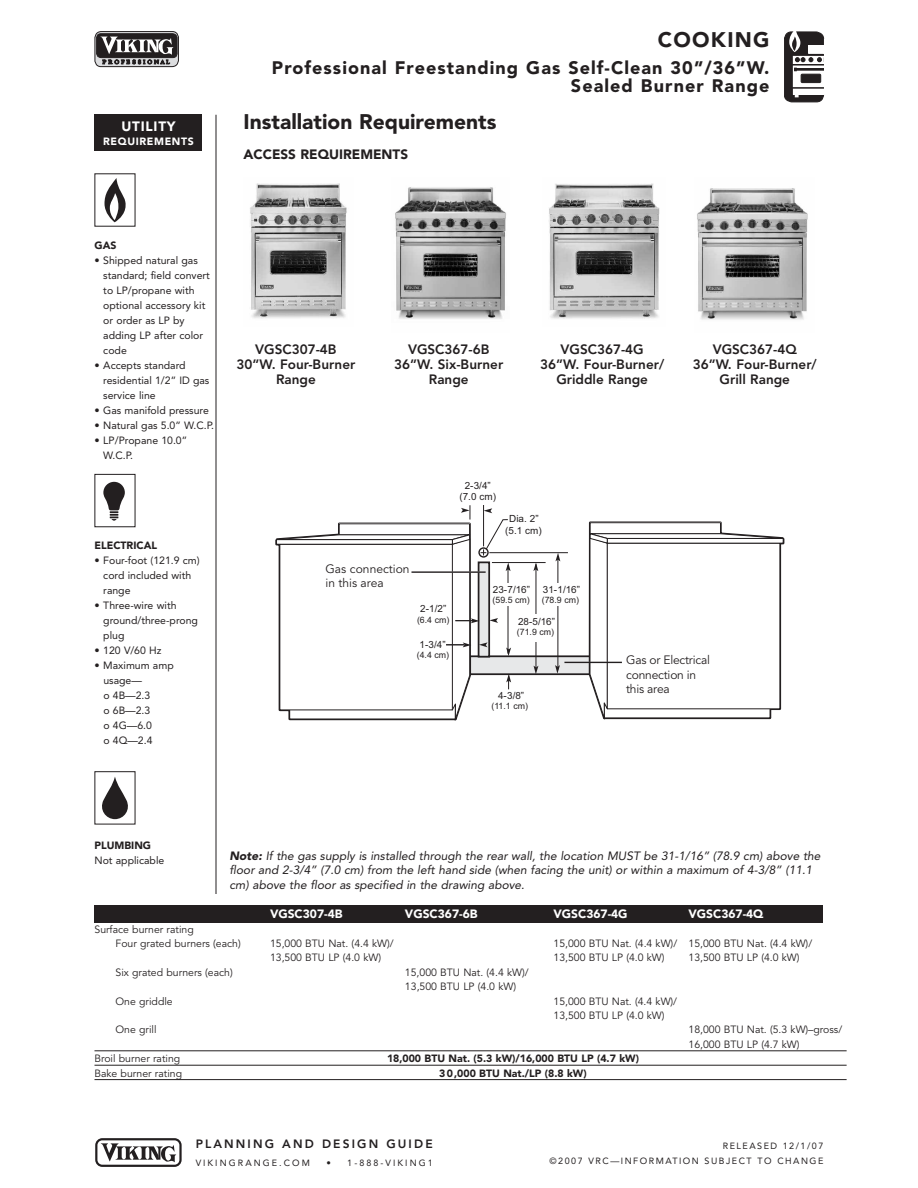
<style>
.page{position:relative;width:918px;height:1188px;background:#fff}
.page>*{position:absolute;margin:0;border:0;box-sizing:border-box;transform-origin:0 0}
.t1{font:900 21px "Avenir";color:#231f20}
.t2{font:900 21px "Avenir";letter-spacing:.06em;color:#231f20}
.t3{font:900 18px/18px "Avenir";letter-spacing:.06em;color:#231f20;text-align:right}
.t4{font:800 13.5px/15px "Avenir";color:#231f20;text-align:center}
.t5{font:900 13.5px "Avenir";color:#231f20}
.t6{font:900 13.5px "Avenir";letter-spacing:.06em;color:#fff}
.t7{font:12px/14.4px "Avenir";color:#231f20}
.t8{font:12px/14.5px "Avenir";letter-spacing:-.015em;color:#231f20}
.t9{font:900 12px "Avenir";color:#fff}
.t10{font:800 12px "Avenir";letter-spacing:.175em;color:#231f20}
.t11{font:10.5px/15px "Avenir";color:#231f20}
.t12{font:10.5px/14.4px "Avenir";color:#231f20}
.t13{font:900 10.5px "Avenir";color:#231f20}
.t14{font:900 10.5px "Avenir";letter-spacing:.06em;color:#fff}
.t15{font:9.9px/11.7px "Arial";color:#231f20;text-align:center}
.t16{font:9px/15px "Avenir";letter-spacing:.165em;color:#231f20;text-align:right}
.t17{font:9px "Avenir";letter-spacing:.23em;color:#231f20}
.t18{font:8.85px "Arial";color:#231f20}
.s1{font-weight:900}
</style>
<div class="page">
<div style="left:470px;top:656px;width:120px;height:18px;background:#e7e8e9"></div>
<div style="left:469px;top:655px;width:122px;height:20px;border:2px solid #231f20"></div>
<svg style="left:588px;top:521px;width:197px;height:199px"></svg>
<hr style="left:489px;top:552px;width:79px;height:1px;background:#231f20">
<hr style="left:558px;top:557px;width:1px;height:112px;background:#231f20">
<div style="left:541px;top:584px;width:41px;height:22px;background:#fff"></div>
<hr style="left:492px;top:562px;width:54px;height:1px;background:#231f20">
<hr style="left:536px;top:564px;width:1px;height:105px;background:#231f20">
<div style="left:516px;top:614px;width:40px;height:27px;background:#fff"></div>
<svg style="left:533px;top:562px;width:5px;height:9px"></svg>
<svg style="left:555px;top:553px;width:5px;height:8px"></svg>
<svg style="left:534px;top:666px;width:4px;height:8px"></svg>
<svg style="left:555px;top:665px;width:5px;height:9px"></svg>
<svg style="left:275px;top:505px;width:236px;height:216px"></svg>
<hr style="left:564px;top:662px;width:58px;height:1px;background:#231f20">
<hr style="left:411px;top:571px;width:75px;height:2px;background:#231f20">
<div style="left:94px;top:905px;width:730px;height:18px;background:#231f20"></div>
<hr style="left:94px;top:1051px;width:753px;height:1px;background:#231f20">
<hr style="left:94px;top:1065px;width:753px;height:1px;background:#231f20">
<hr style="left:94px;top:1079px;width:753px;height:1px;background:#231f20">
<hr style="left:216px;top:115px;width:1px;height:779px;background:#231f20">
<svg style="left:784px;top:31px;width:41px;height:71px"></svg>
<div style="left:824px;top:39px;width:6px;height:55px;background:#fff"></div>
<svg style="left:95px;top:1138px;width:87px;height:29px"></svg>
<svg style="left:95px;top:31px;width:84px;height:36px;background:#6d6a6b"></svg>
<div style="left:94px;top:115px;width:108px;height:36px;background:#231f20"></div>
<svg style="left:103px;top:482px;width:22px;height:39px"></svg>
<div style="left:94px;top:474px;width:41px;height:53px;border:1px solid #231f20"></div>
<svg style="left:102px;top:777px;width:26px;height:42px"></svg>
<svg style="left:105px;top:178px;width:21px;height:44px"></svg>
<img style="left:250px;top:183px;width:97px;height:136px">
<img style="left:395px;top:187px;width:111px;height:132px">
<img style="left:549px;top:183px;width:111px;height:136px">
<img style="left:697px;top:188px;width:111px;height:132px">
<p class="t6" style="left:121px;top:121px;width:56px">UTILITY</p>
<p class="t14" style="left:103px;top:137px;width:92px">REQUIREMENTS</p>
<h1 class="t2" style="left:658px;top:31px;width:113px">COOKING</h1>
<h2 class="t3" style="left:272px;top:60px;width:499px">Professional Freestanding Gas Self-Clean 30”/36”W.<br>Sealed Burner Range</h2>
<h1 class="t1" style="left:244px;top:113px;width:254px">Installation Requirements</h1>
<p class="t5" style="left:244px;top:149px;width:166px">ACCESS REQUIREMENTS</p>
<p class="t13" style="left:94px;top:241px;width:23px">GAS</p>
<p class="t11" style="left:103px;top:254px;width:108px;text-indent:-9px">• Shipped natural gas standard; field convert to LP/propane with optional accessory kit or order as LP by adding LP after color code</p>
<p class="t11" style="left:103px;top:359px;width:108px;text-indent:-9px">• Accepts standard residential 1/2” ID gas service line</p>
<p class="t11" style="left:94px;top:404px;width:116px">• Gas manifold pressure</p>
<p class="t11" style="left:94px;top:419px;width:121px">• Natural gas 5.0” W.C.P.</p>
<p class="t11" style="left:103px;top:434px;width:85px;text-indent:-9px">• LP/Propane 10.0”<br>W.C.P.</p>
<p class="t13" style="left:94px;top:541px;width:64px">ELECTRICAL</p>
<p class="t11" style="left:103px;top:554px;width:98px;text-indent:-9px">• Four-foot (121.9 cm) cord included with range</p>
<p class="t11" style="left:103px;top:599px;width:96px;text-indent:-9px">• Three-wire with ground/three-prong plug</p>
<p class="t11" style="left:94px;top:644px;width:68px">• 120 V/60 Hz</p>
<p class="t11" style="left:103px;top:659px;width:72px;text-indent:-9px">• Maximum amp usage—<br>o 4B—2.3<br>o 6B—2.3<br>o 4G—6.0<br>o 4Q—2.4</p>
<p class="t4" style="left:237px;top:343px;width:120px">VGSC307-4B<br>30”W. Four-Burner<br>Range</p>
<p class="t4" style="left:394px;top:343px;width:111px">VGSC367-6B<br>36”W. Six-Burner<br>Range</p>
<p class="t4" style="left:540px;top:343px;width:126px">VGSC367-4G<br>36”W. Four-Burner/<br>Griddle Range</p>
<p class="t4" style="left:693px;top:343px;width:126px">VGSC367-4Q<br>36”W. Four-Burner/<br>Grill Range</p>
<p class="t15" style="left:460px;top:479px;width:38px">2-3/4” (7.0 cm)</p>
<p class="t15" style="left:505px;top:513px;width:38px">Dia. 2” (5.1 cm)</p>
<p class="t8" style="left:326px;top:563px;width:86px">Gas connection in this area</p>
<p class="t15" style="left:420px;top:603px;width:28px">2-1/2”</p>
<p class="t18" style="left:417px;top:615px;width:34px">(6.4 cm)</p>
<p class="t15" style="left:420px;top:638px;width:28px">1-3/4”</p>
<p class="t18" style="left:417px;top:650px;width:34px">(4.4 cm)</p>
<p class="t15" style="left:543px;top:584px;width:39px">31-1/16”</p>
<p class="t18" style="left:542px;top:595px;width:39px">(78.9 cm)</p>
<p class="t15" style="left:518px;top:616px;width:39px">28-5/16”</p>
<p class="t18" style="left:517px;top:627px;width:39px">(71.9 cm)</p>
<p class="t15" style="left:493px;top:584px;width:39px">23-7/16”</p>
<p class="t18" style="left:493px;top:595px;width:39px">(59.5 cm)</p>
<p class="t15" style="left:498px;top:690px;width:28px">4-3/8”</p>
<p class="t18" style="left:492px;top:701px;width:38px">(11.1 cm)</p>
<p class="t8" style="left:626px;top:654px;width:85px">Gas or Electrical connection in this area</p>
<p class="t13" style="left:94px;top:841px;width:58px">PLUMBING</p>
<p class="t11" style="left:94px;top:854px;width:71px">Not applicable</p>
<p class="t7" style="left:229px;top:850px;width:594px"><span class="s1">Note:</span> If the gas supply is installed through the rear wall, the location MUST be 31-1/16” (78.9 cm) above the floor and 2-3/4” (7.0 cm) from the left hand side (when facing the unit) or within a maximum of 4-3/8” (11.1 cm) above the floor as specified in the drawing above.</p>
<p class="t9" style="left:270px;top:909px;width:74px">VGSC307-4B</p>
<p class="t9" style="left:405px;top:909px;width:74px">VGSC367-6B</p>
<p class="t9" style="left:553px;top:909px;width:76px">VGSC367-4G</p>
<p class="t9" style="left:688px;top:909px;width:77px">VGSC367-4Q</p>
<p class="t12" style="left:116px;top:923px;width:127px;text-indent:-21px">Surface burner rating<br>Four grated burners (each)</p>
<p class="t12" style="left:270px;top:937px;width:125px">15,000 BTU Nat. (4.4 kW)/</p>
<p class="t12" style="left:554px;top:937px;width:260px">15,000 BTU Nat. (4.4 kW)/ 15,000 BTU Nat. (4.4 kW)/</p>
<p class="t12" style="left:270px;top:952px;width:113px">13,500 BTU LP (4.0 kW)</p>
<p class="t12" style="left:554px;top:952px;width:113px">13,500 BTU LP (4.0 kW)</p>
<p class="t12" style="left:689px;top:952px;width:113px">13,500 BTU LP (4.0 kW)</p>
<p class="t12" style="left:116px;top:966px;width:119px">Six grated burners (each)</p>
<p class="t12" style="left:405px;top:966px;width:125px">15,000 BTU Nat. (4.4 kW)/<br>13,500 BTU LP (4.0 kW)</p>
<p class="t12" style="left:116px;top:995px;width:59px">One griddle</p>
<p class="t12" style="left:554px;top:995px;width:125px">15,000 BTU Nat. (4.4 kW)/<br>13,500 BTU LP (4.0 kW)</p>
<p class="t12" style="left:116px;top:1024px;width:43px">One grill</p>
<p class="t12" style="left:688px;top:1024px;width:155px">18,000 BTU Nat. (5.3 kW)–gross/<br>16,000 BTU LP (4.7 kW)</p>
<p class="t12" style="left:94px;top:1053px;width:87px">Broil burner rating</p>
<p class="t13" style="left:387px;top:1054px;width:253px">18,000 BTU Nat. (5.3 kW)/16,000 BTU LP (4.7 kW)</p>
<p class="t12" style="left:94px;top:1067px;width:89px">Bake burner rating</p>
<p class="t13" style="left:439px;top:1069px;width:149px">30,000 BTU Nat./LP (8.8 kW)</p>
<p class="t10" style="left:196px;top:1139px;width:239px">PLANNING AND DESIGN GUIDE</p>
<p class="t17" style="left:196px;top:1159px;width:116px">VIKINGRANGE.COM</p>
<p class="t17" style="left:326px;top:1159px;width:108px">• 1-888-VIKING1</p>
<p class="t16" style="left:550px;top:1139px;width:275px">RELEASED 12/1/07<br>©2007 VRC—INFORMATION SUBJECT TO CHANGE</p>
</div>
